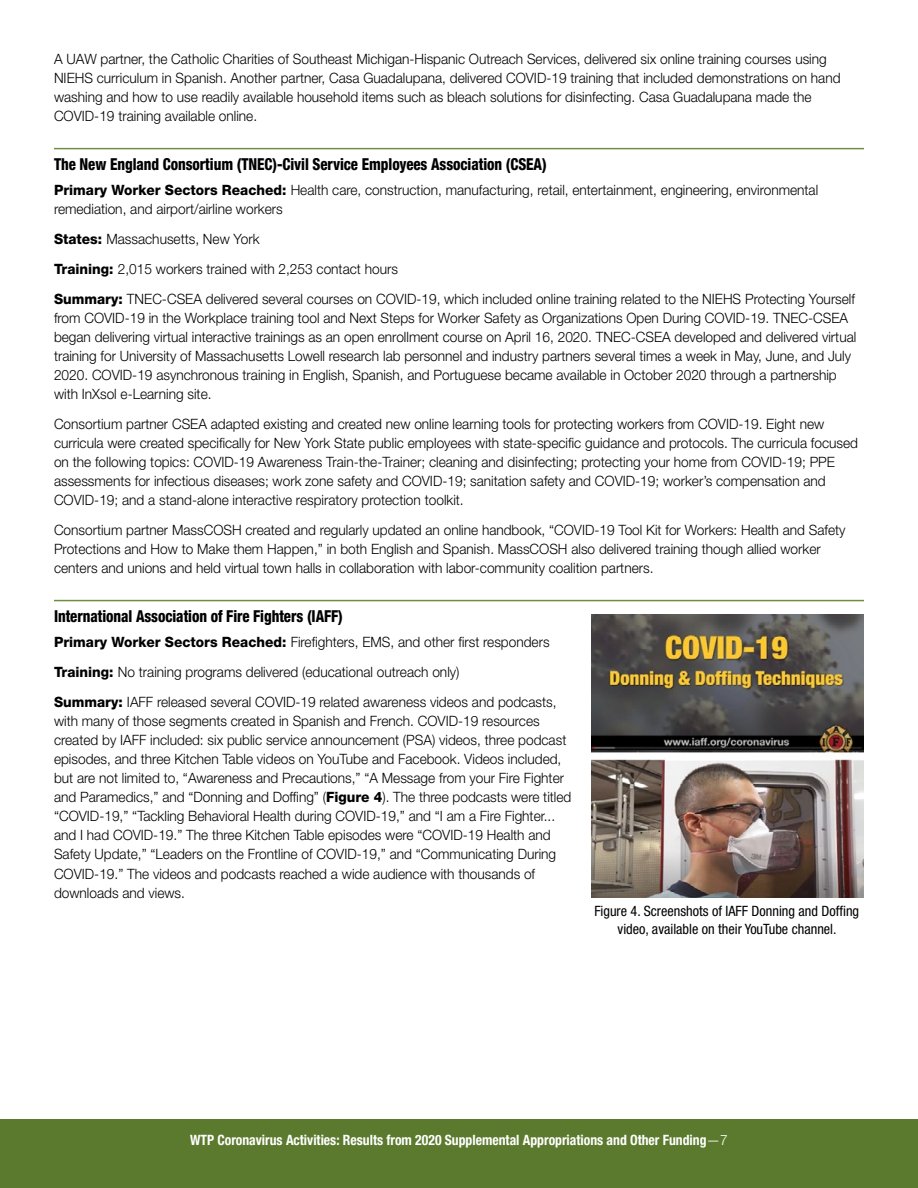
<style>
.page{position:relative;width:918px;height:1188px;background:#fff}
.page>*{position:absolute;margin:0;border:0;box-sizing:border-box;transform-origin:0 0}
.t1{font:800 condensed 16.5px "Helvetica Neue LT Std";letter-spacing:-.005em;color:#000;scale:.9 1}
.t2{font:300 14.25px/19px "Helvetica Neue LT Std";color:#000;scale:.96 1}
.t3{font:700 condensed 14.25px "Helvetica Neue LT Std";color:#fff;scale:.96 1}
.t4{font:condensed 14.25px/18px "Helvetica Neue LT Std";color:#000;text-align:center}
.s1{font-weight:800}
.s2{font-weight:300;font-stretch:normal}
</style>
<div class="page">
<div style="left:0;top:1119px;width:918px;height:69px;background:#5c7a2e"></div>
<hr style="left:54px;top:600px;width:810px;height:1px;background:#708e41">
<hr style="left:54px;top:148px;width:810px;height:1px;background:#708e41">
<img style="left:591px;top:615px;width:273px;height:282px">
<p class="t2" style="left:54px;top:49px;width:821px">A UAW partner, the Catholic Charities of Southeast Michigan-Hispanic Outreach Services, delivered six online training courses using NIEHS curriculum in Spanish. Another partner, Casa Guadalupana, delivered COVID-19 training that included demonstrations on hand washing and how to use readily available household items such as bleach solutions for disinfecting. Casa Guadalupana made the COVID-19 training available online.</p>
<p class="t1" style="left:54px;top:154px;width:549px">The New England Consortium (TNEC)-Civil Service Employees Association (CSEA)</p>
<p class="t2" style="left:54px;top:181px;width:798px"><span class="s1">Primary Worker Sectors Reached:</span> Health care, construction, manufacturing, retail, entertainment, engineering, environmental remediation, and airport/airline workers</p>
<p class="t2" style="left:54px;top:229px;width:216px"><span class="s1">States:</span> Massachusetts, New York</p>
<p class="t2" style="left:54px;top:259px;width:360px"><span class="s1">Training:</span> 2,015 workers trained with 2,253 contact hours</p>
<p class="t2" style="left:54px;top:289px;width:837px"><span class="s1">Summary:</span> TNEC-CSEA delivered several courses on COVID-19, which included online training related to the NIEHS Protecting Yourself from COVID-19 in the Workplace training tool and Next Steps for Worker Safety as Organizations Open During COVID-19. TNEC-CSEA began delivering virtual interactive trainings as an open enrollment course on April 16, 2020. TNEC-CSEA developed and delivered virtual training for University of Massachusetts Lowell research lab personnel and industry partners several times a week in May, June, and July 2020. COVID-19 asynchronous training in English, Spanish, and Portuguese became available in October 2020 through a partnership with InXsol e-Learning site.</p>
<p class="t2" style="left:54px;top:414px;width:839px">Consortium partner CSEA adapted existing and created new online learning tools for protecting workers from COVID-19. Eight new curricula were created specifcally for New York State public employees with state-specifc guidance and protocols. The curricula focused on the following topics: COVID-19 Awareness Train-the-Trainer; cleaning and disinfecting; protecting your home from COVID-19; PPE assessments for infectious diseases; work zone safety and COVID-19; sanitation safety and COVID-19; worker’s compensation and COVID-19; and a stand-alone interactive respiratory protection toolkit.</p>
<p class="t2" style="left:54px;top:520px;width:826px">Consortium partner MassCOSH created and regularly updated an online handbook, “COVID-19 Tool Kit for Workers: Health and Safety<br>Protections and How to Make them Happen,” in both English and Spanish. MassCOSH also delivered training though allied worker centers and unions and held virtual town halls in collaboration with labor-community coalition partners.</p>
<p class="t1" style="left:54px;top:605px;width:323px">International Association of Fire Fighters (IAFF)</p>
<p class="t2" style="left:54px;top:632px;width:518px"><span class="s1">Primary Worker Sectors Reached:</span> Firefghters, EMS, and other frst responders</p>
<p class="t2" style="left:54px;top:662px;width:424px"><span class="s1">Training:</span> No training programs delivered (educational outreach only)</p>
<p class="t2" style="left:54px;top:692px;width:541px"><span class="s1">Summary:</span> IAFF released several COVID-19 related awareness videos and podcasts, with many of those segments created in Spanish and French. COVID-19 resources created by IAFF included: six public service announcement (PSA) videos, three podcast episodes, and three Kitchen Table videos on YouTube and Facebook. Videos included, but are not limited to, “Awareness and Precautions,” “A Message from your Fire Fighter and Paramedics,” and “Donning and Doffng” (<span class="s1">Figure 4</span>). The three podcasts were titled “COVID-19,” “Tackling Behavioral Health during COVID-19,” and “I am a Fire Fighter... and I had COVID-19.” The three Kitchen Table episodes were “COVID-19 Health and Safety Update,” “Leaders on the Frontline of COVID-19,” and “Communicating During COVID-19.” The videos and podcasts reached a wide audience with thousands of downloads and views.</p>
<p class="t4" style="left:594px;top:901px;width:266px">Figure 4. Screenshots of IAFF Donning and Doffng video, available on their YouTube channel.</p>
<p class="t3" style="left:190px;top:1131px;width:562px">WTP Coronavirus Activities: Results from 2020 Supplemental Appropriations and Other Funding<span class="s2">—7</span></p>
</div>
